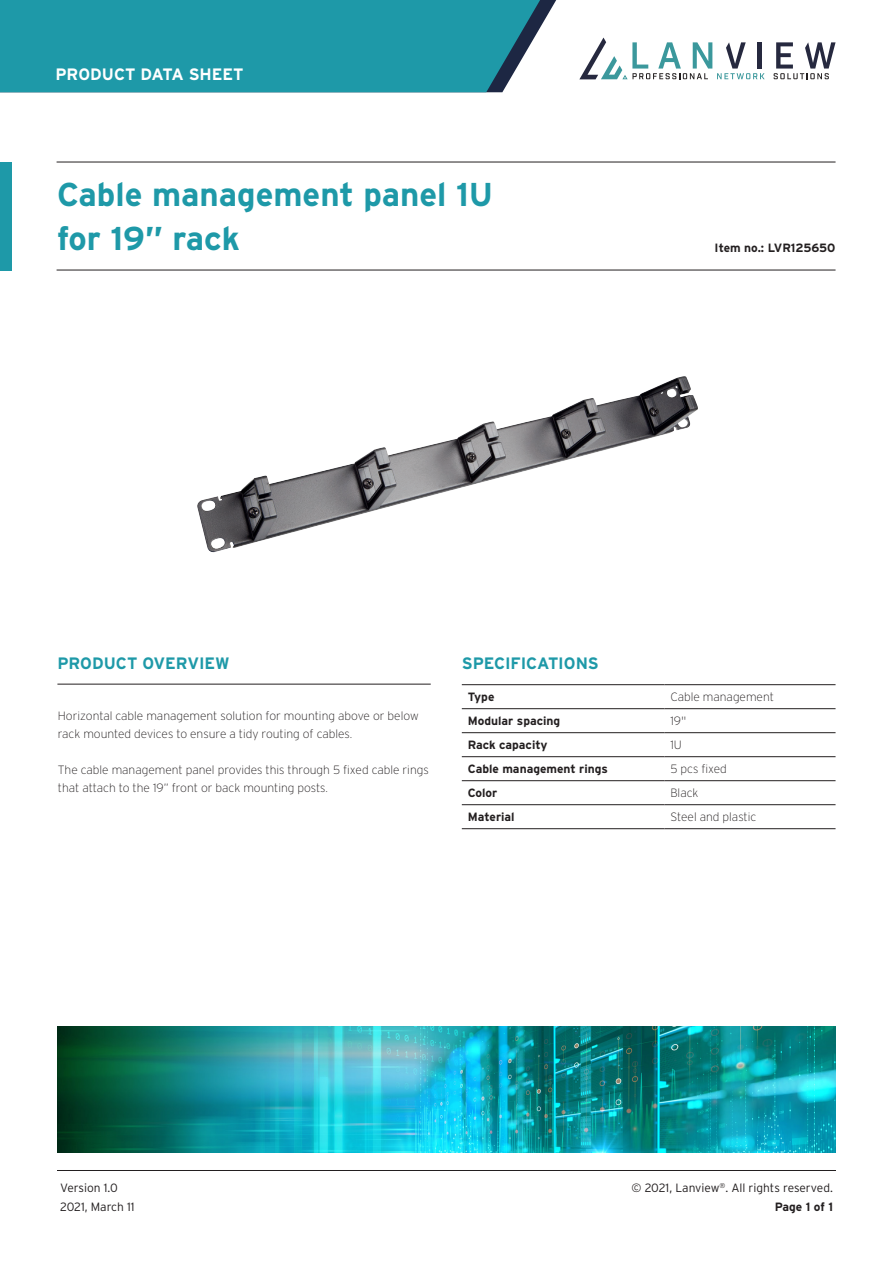
<style>
.page{position:relative;width:893px;height:1263px;background:#fff}
.page>*{position:absolute;margin:0;border:0;box-sizing:border-box;transform-origin:0 0}
.t1{font:700 33px "Interstate";color:#1e99a8}
.t2{font:700 16.5px "Interstate";letter-spacing:-.005em;color:#1e99a8}
.t3{font:700 16.5px "Interstate";color:#fff}
.Paragraph_Style_2{font:200 12px/18px "Interstate";color:#231f20}
.t4{font:700 12px "Interstate";color:#231f20}
.t5{font:300 12px/19.2px "Interstate";color:#231f20}
.s1{font-weight:700}
</style>
<div class="page">
<svg style="left:540px;top:0;width:16px;height:28px"></svg>
<div style="left:0;top:0;width:540px;height:92px;background:#1e99a8"></div>
<svg style="left:579px;top:38px;width:186px;height:41px"></svg>
<svg style="left:774px;top:42px;width:61px;height:37px"></svg>
<hr style="left:57px;top:1170px;width:779px;height:1px;background:#231f20">
<hr style="left:57px;top:162px;width:778px;height:1px;background:#231f20">
<hr style="left:57px;top:270px;width:778px;height:1px;background:#231f20">
<div style="left:0;top:162px;width:12px;height:108px;background:#1e99a8"></div>
<img style="left:57px;top:1026px;width:779px;height:126px">
<hr style="left:57px;top:684px;width:374px;height:1px;background:#231f20">
<hr style="left:462px;top:708px;width:202px;height:1px;background:#231f20">
<hr style="left:664px;top:708px;width:171px;height:1px;background:#231f20">
<hr style="left:462px;top:732px;width:202px;height:1px;background:#231f20">
<hr style="left:664px;top:732px;width:171px;height:1px;background:#231f20">
<hr style="left:462px;top:756px;width:202px;height:1px;background:#231f20">
<hr style="left:664px;top:756px;width:171px;height:1px;background:#231f20">
<hr style="left:462px;top:780px;width:202px;height:1px;background:#231f20">
<hr style="left:664px;top:780px;width:171px;height:1px;background:#231f20">
<hr style="left:462px;top:804px;width:202px;height:1px;background:#231f20">
<hr style="left:664px;top:804px;width:171px;height:1px;background:#231f20">
<hr style="left:462px;top:828px;width:202px;height:1px;background:#231f20">
<hr style="left:664px;top:828px;width:171px;height:1px;background:#231f20">
<hr style="left:462px;top:684px;width:202px;height:1px;background:#231f20">
<hr style="left:664px;top:684px;width:171px;height:1px;background:#231f20">
<img style="left:197px;top:376px;width:501px;height:177px">
<h2 class="t3" style="left:55px;top:64px;width:190px">PRODUCT DATA SHEET</h2>
<p class="t1" style="left:57px;top:176px;width:438px">Cable management panel 1U</p>
<p class="t1" style="left:57px;top:220px;width:185px">for 19” rack</p>
<p class="t4" style="left:715px;top:241px;width:122px">Item no.: LVR125650</p>
<p class="t2" style="left:57px;top:654px;width:174px">PRODUCT OVERVIEW</p>
<p class="t2" style="left:462px;top:654px;width:138px">SPECIFICATIONS</p>
<p class="t4" style="left:468px;top:690px;width:28px">Type</p>
<p class="Paragraph_Style_2" style="left:670px;top:688px;width:105px">Cable management</p>
<p class="t4" style="left:468px;top:714px;width:94px">Modular spacing</p>
<p class="Paragraph_Style_2" style="left:670px;top:712px;width:18px">19"</p>
<p class="t4" style="left:468px;top:738px;width:81px">Rack capacity</p>
<p class="Paragraph_Style_2" style="left:670px;top:736px;width:13px">1U</p>
<p class="t4" style="left:468px;top:762px;width:142px">Cable management rings</p>
<p class="Paragraph_Style_2" style="left:670px;top:760px;width:58px">5 pcs fixed</p>
<p class="t4" style="left:468px;top:786px;width:31px">Color</p>
<p class="Paragraph_Style_2" style="left:670px;top:784px;width:30px">Black</p>
<p class="t4" style="left:468px;top:810px;width:48px">Material</p>
<p class="Paragraph_Style_2" style="left:670px;top:808px;width:87px">Steel and plastic</p>
<p class="Paragraph_Style_2" style="left:58px;top:707px;width:362px">Horizontal cable management solution for mounting above or below rack mounted devices to ensure a tidy routing of cables.</p>
<p class="Paragraph_Style_2" style="left:58px;top:761px;width:372px">The cable management panel provides this through 5 fixed cable rings that attach to the 19” front or back mounting posts.</p>
<p class="t5" style="left:60px;top:1178px;width:76px">Version 1.0<br>2021, March 11</p>
<p class="t5" style="left:631px;top:1178px;width:203px;text-align:right">© 2021, Lanview<sup>®</sup>. All rights reserved.<br><span class="s1">Page 1 of 1</span></p>
</div>
